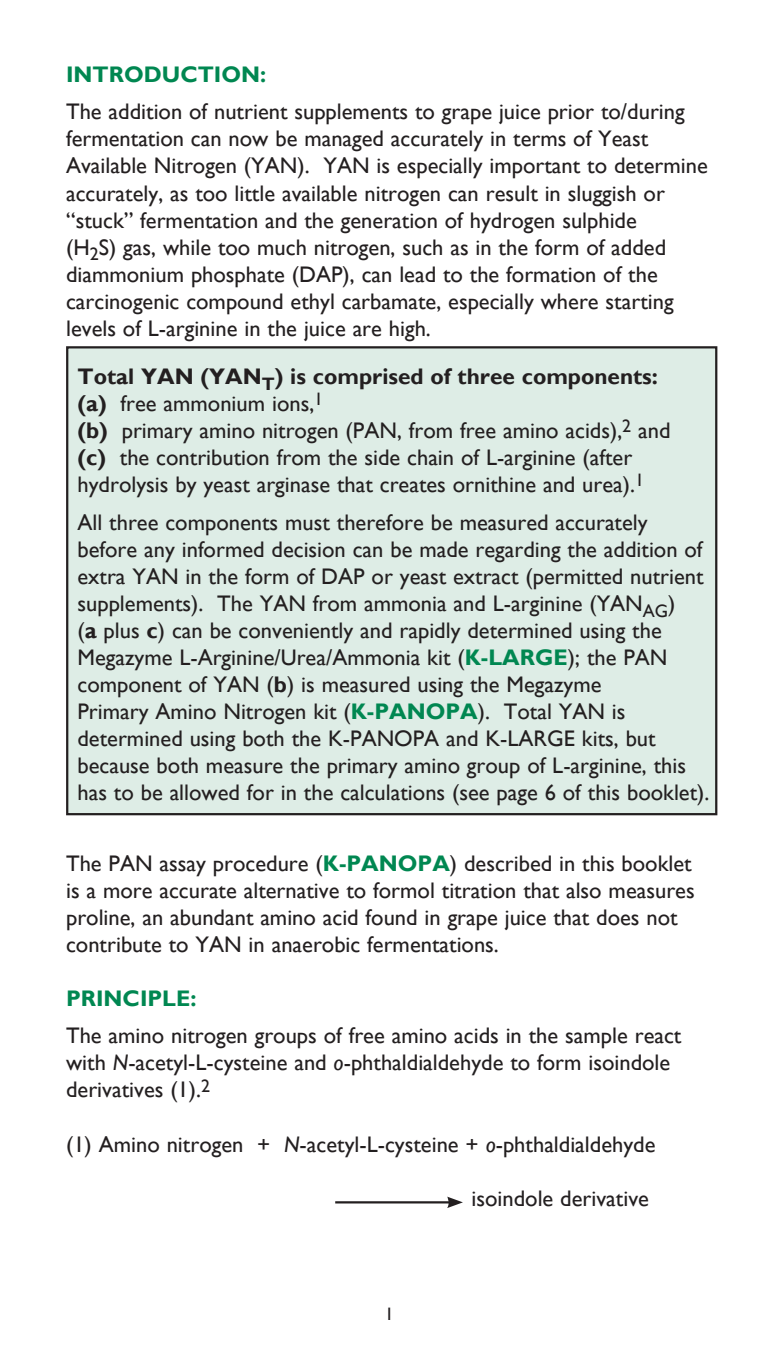
<style>
.page{position:relative;width:779px;height:1353px;background:#fff}
.page>*{position:absolute;margin:0;border:0;box-sizing:border-box;transform-origin:0 0}
.t1{font:22.5px/27px "Gill Sans";color:#231f20}
.t2{font:700 22.5px "Gill Sans";color:#231f20}
.t3{font:700 22.5px "Gill Sans";color:#008751}
.t4{font:18px "Gill Sans";color:#231f20}
.s1{font-weight:700}
.s2{font-weight:700;color:#008751}
.s3{font-style:italic}
</style>
<div class="page">
<hr style="left:335px;top:1200px;width:115px;height:3px;background:#231f20">
<svg style="left:447px;top:1196px;width:15px;height:11px"></svg>
<div style="left:67px;top:347px;width:648px;height:467px;background:#deede6"></div>
<div style="left:66px;top:346px;width:651px;height:469px;border:2px solid #231f20"></div>
<p class="t3" style="left:66px;top:60px;width:201px">INTRODUCTION:</p>
<p class="t1" style="left:66px;top:99px;width:643px">The addition of nutrient supplements to grape juice prior to/during fermentation can now be managed accurately in terms of Yeast Available Nitrogen (YAN). YAN is especially important to determine accurately, as too little available nitrogen can result in sluggish or “stuck” fermentation and the generation of hydrogen sulphide<br>(H<sub>2</sub>S) gas, while too much nitrogen, such as in the form of added diammonium phosphate (DAP), can lead to the formation of the carcinogenic compound ethyl carbamate, especially where starting levels of L-arginine in the juice are high.</p>
<p class="t2" style="left:77px;top:363px;width:581px">Total YAN (YAN<sub>T</sub>) is comprised of three components:</p>
<p class="t1" style="left:77px;top:390px;width:247px"><span class="s1">(a)</span> free ammonium ions,<sup>1</sup></p>
<p class="t1" style="left:77px;top:417px;width:594px"><span class="s1">(b)</span> primary amino nitrogen (PAN, from free amino acids),<sup>2</sup> and</p>
<p class="t1" style="left:77px;top:444px;width:556px"><span class="s1">(c)</span> the contribution from the side chain of L-arginine (after</p>
<p class="t1" style="left:77px;top:471px;width:567px">hydrolysis by yeast arginase that creates ornithine and urea).<sup>1</sup></p>
<p class="t1" style="left:77px;top:509px;width:571px">All three components must therefore be measured accurately</p>
<p class="t1" style="left:77px;top:536px;width:626px">before any informed decision can be made regarding the addition of</p>
<p class="t1" style="left:77px;top:563px;width:627px">extra YAN in the form of DAP or yeast extract (permitted nutrient</p>
<p class="t1" style="left:77px;top:590px;width:599px">supplements). The YAN from ammonia and L-arginine (YAN<sub>AG</sub>)</p>
<p class="t1" style="left:77px;top:617px;width:585px">(<span class="s1">a</span> plus <span class="s1">c</span>) can be conveniently and rapidly determined using the</p>
<p class="t1" style="left:77px;top:644px;width:591px">Megazyme L-Arginine/Urea/Ammonia kit (<span class="s2">K-LARGE</span>); the PAN</p>
<p class="t1" style="left:77px;top:671px;width:525px">component of YAN (<span class="s1">b</span>) is measured using the Megazyme</p>
<p class="t1" style="left:77px;top:698px;width:549px">Primary Amino Nitrogen kit (<span class="s2">K-PANOPA</span>). Total YAN is</p>
<p class="t1" style="left:77px;top:725px;width:579px">determined using both the K-PANOPA and K-LARGE kits, but</p>
<p class="t1" style="left:77px;top:752px;width:609px">because both measure the primary amino group of L-arginine, this</p>
<p class="t1" style="left:77px;top:779px;width:633px">has to be allowed for in the calculations (see page 6 of this booklet).</p>
<p class="t1" style="left:66px;top:849px;width:629px">The PAN assay procedure (<span class="s2">K-PANOPA</span>) described in this booklet is a more accurate alternative to formol titration that also measures proline, an abundant amino acid found in grape juice that does not contribute to YAN in anaerobic fermentations.</p>
<p class="t3" style="left:66px;top:984px;width:132px">PRINCIPLE:</p>
<p class="t1" style="left:66px;top:1022px;width:616px">The amino nitrogen groups of free amino acids in the sample react with <span class="s3">N</span>-acetyl-L-cysteine and <span class="s3">o</span>-phthaldialdehyde to form isoindole derivatives (1).<sup>2</sup></p>
<p class="t1" style="left:66px;top:1130px;width:590px">(1) Amino nitrogen + <span class="s3">N</span>-acetyl-L-cysteine + <span class="s3">o</span>-phthaldialdehyde</p>
<p class="t1" style="left:471px;top:1184px;width:179px">isoindole derivative</p>
<p class="t4" style="left:385px;top:1302px;width:10px">1</p>
</div>
